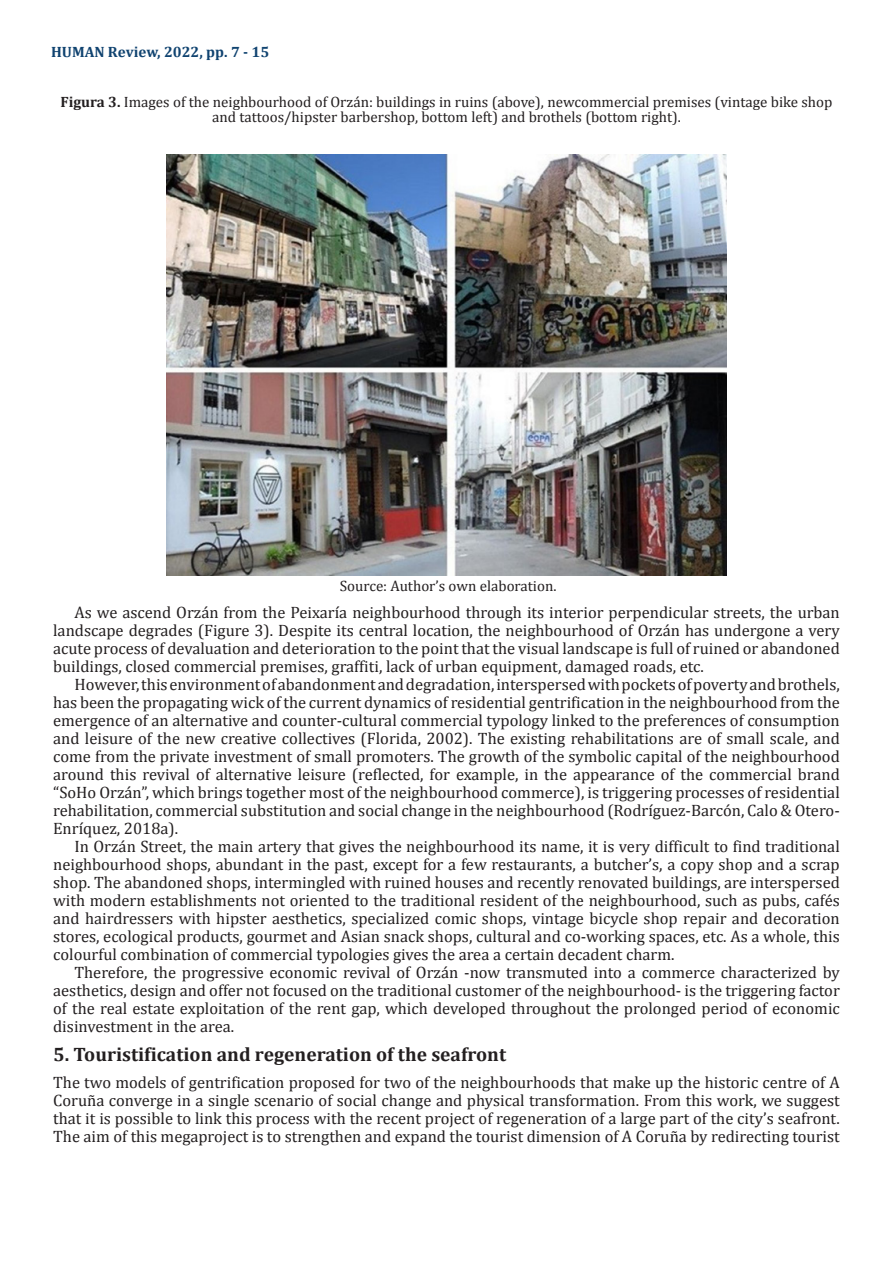
<style>
.page{position:relative;width:893px;height:1263px;background:#fff}
.page>*{position:absolute;margin:0;border:0;box-sizing:border-box;transform-origin:0 0}
.Titulo_1{font:700 19.5px "Cambria";color:#231f20}
.Parrafos-siguientes{font:16.5px/18px "Cambria 2";color:#231f20;text-align:justify}
.Parrafo-Arranque{font:16.5px/18px "Cambria 2";color:#231f20;text-align:justify}
.Fuente-Tablas{font:15px/15px "Cambria 2";color:#231f20;text-align:center}
.t1{font:700 15px "Cambria";color:#104370}
.s1{font-family:"Cambria";font-weight:700}
</style>
<div class="page">
<img style="left:167px;top:154px;width:559px;height:421px">
<p class="t1" style="left:51px;top:41px;width:220px">HUMAN Review, 2022, pp. 7 - 15</p>
<p class="Fuente-Tablas" style="left:60px;top:95px;width:773px"><span class="s1">Figura 3.</span> Images of the neighbourhood of Orzán: buildings in ruins (above), newcommercial premises (vintage bike shop and tattoos/hipster barbershop, bottom left) and brothels (bottom right).</p>
<p class="Fuente-Tablas" style="left:340px;top:579px;width:218px">Source: Author’s own elaboration.</p>
<p class="Parrafos-siguientes" style="left:53px;top:603px;width:788px;text-indent:21px">As we ascend Orzán from the Peixaría neighbourhood through its interior perpendicular streets, the urban landscape degrades (Figure 3). Despite its central location, the neighbourhood of Orzán has undergone a very acute process of devaluation and deterioration to the point that the visual landscape is full of ruined or abandoned buildings, closed commercial premises, graffiti, lack of urban equipment, damaged roads, etc.</p>
<p class="Parrafos-siguientes" style="left:53px;top:675px;width:788px;text-indent:21px">However, this environment of abandonment and degradation, interspersed with pockets of poverty and brothels, has been the propagating wick of the current dynamics of residential gentrification in the neighbourhood from the emergence of an alternative and counter-cultural commercial typology linked to the preferences of consumption and leisure of the new creative collectives (Florida, 2002). The existing rehabilitations are of small scale, and come from the private investment of small promoters. The growth of the symbolic capital of the neighbourhood around this revival of alternative leisure (reflected, for example, in the appearance of the commercial brand “SoHo Orzán”, which brings together most of the neighbourhood commerce), is triggering processes of residential rehabilitation, commercial substitution and social change in the neighbourhood (Rodríguez-Barcón, Calo &amp; Otero-Enríquez, 2018a).</p>
<p class="Parrafos-siguientes" style="left:53px;top:837px;width:788px;text-indent:21px">In Orzán Street, the main artery that gives the neighbourhood its name, it is very difficult to find traditional neighbourhood shops, abundant in the past, except for a few restaurants, a butcher’s, a copy shop and a scrap shop. The abandoned shops, intermingled with ruined houses and recently renovated buildings, are interspersed with modern establishments not oriented to the traditional resident of the neighbourhood, such as pubs, cafés and hairdressers with hipster aesthetics, specialized comic shops, vintage bicycle shop repair and decoration stores, ecological products, gourmet and Asian snack shops, cultural and co-working spaces, etc. As a whole, this colourful combination of commercial typologies gives the area a certain decadent charm.</p>
<p class="Parrafos-siguientes" style="left:53px;top:963px;width:788px;text-indent:21px">Therefore, the progressive economic revival of Orzán -now transmuted into a commerce characterized by aesthetics, design and offer not focused on the traditional customer of the neighbourhood- is the triggering factor of the real estate exploitation of the rent gap, which developed throughout the prolonged period of economic disinvestment in the area.</p>
<p class="Titulo_1" style="left:53px;top:1041px;width:454px">5. Touristification and regeneration of the seafront</p>
<p class="Parrafo-Arranque" style="left:53px;top:1073px;width:788px">The two models of gentrification proposed for two of the neighbourhoods that make up the historic centre of A Coruña converge in a single scenario of social change and physical transformation. From this work, we suggest that it is possible to link this process with the recent project of regeneration of a large part of the city’s seafront.<br>The aim of this megaproject is to strengthen and expand the tourist dimension of A Coruña by redirecting tourist</p>
</div>
